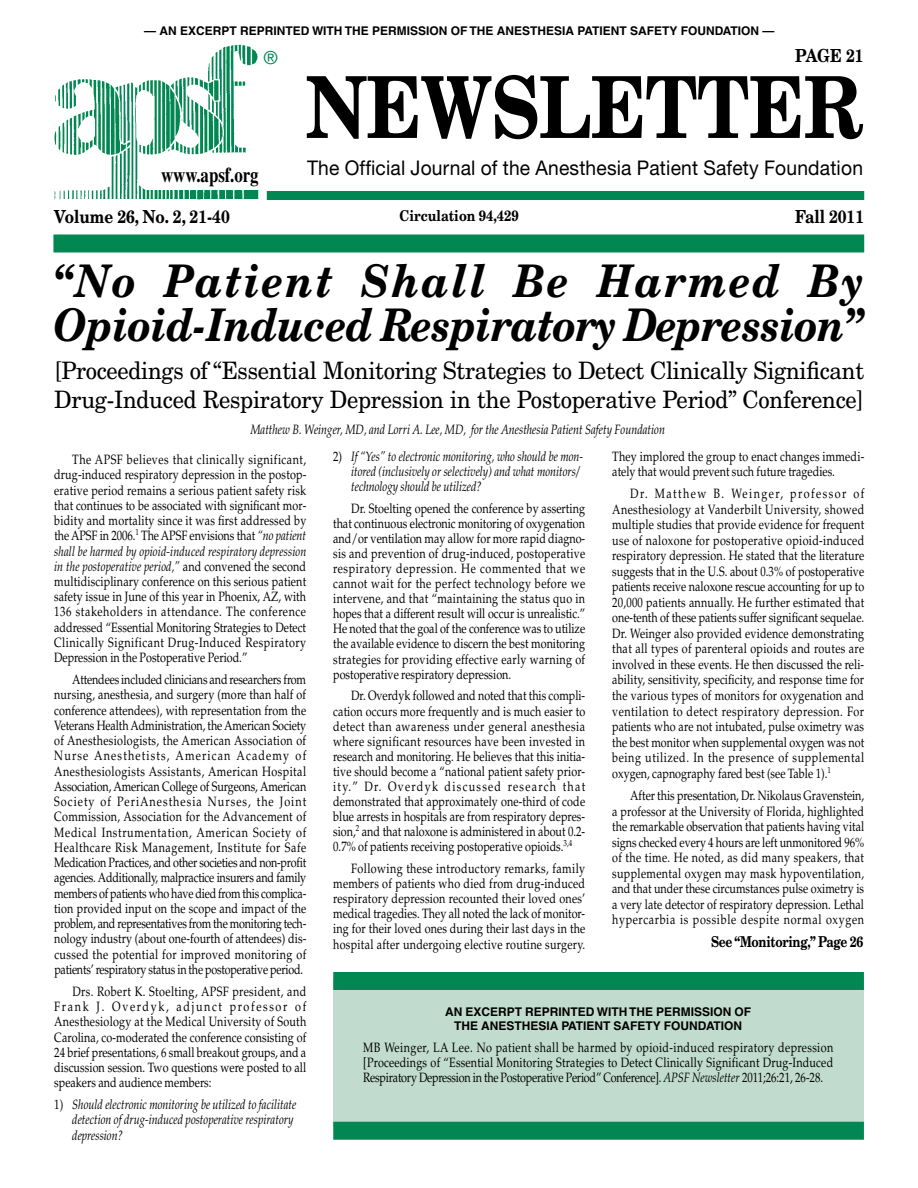
<style>
.page{position:relative;width:918px;height:1188px;background:#fff}
.page>*{position:absolute;margin:0;border:0;box-sizing:border-box;transform-origin:0 0}
.t1{font:700 85.5px "New Century Schlbk";letter-spacing:-.01em;color:#000;scale:.85 1}
.t2{font:italic 700 45px/43.5px "New Century Schlbk";letter-spacing:-.01em;color:#000;scale:.91 1}
.t3{font:24px/28.8px "New Century Schlbk";letter-spacing:-.015em;color:#000;scale:.94 1}
.t4{font:700 21px "Times";color:#000;scale:.8 1}
.t5{font:20.25px "Helvetica Neue";letter-spacing:.01em;color:#000;scale:.95 1}
.t6{font:700 18px "New Century Schlbk";color:#000;scale:.85 1}
.t7{font:18px "Helvetica Neue";color:#008752}
.t8{font:700 15px "New Century Schlbk";letter-spacing:-.025em;color:#000;scale:.8 1}
.t9{font:700 15px "New Century Schlbk";color:#000;scale:.85 1}
.t10{font:13.5px/15.3px "Palatino";color:#000;text-align:justify;scale:.8 1}
.t11{font:italic 13.5px/15.1px "Palatino";color:#000;scale:.8 1}
.t12{font:700 12px/14.4px "Helvetica";color:#000;text-align:center}
.s1{font-style:italic}
.s2{font-style:normal}
</style>
<div class="page">
<div style="left:333px;top:980px;width:531px;height:147px;background:#c1dccf"></div>
<div style="left:267px;top:191px;width:597px;height:9px;background:#008752"></div>
<div style="left:53px;top:234px;width:811px;height:18px;background:#008752"></div>
<img style="left:54px;top:44px;width:205px;height:156px">
<div style="left:333px;top:972px;width:531px;height:18px;background:#008752"></div>
<div style="left:333px;top:1122px;width:531px;height:18px;background:#008752"></div>
<p class="t12" style="left:144px;top:23px;width:632px">— AN EXCERPT REPRINTED WITH THE PERMISSION OF THE ANESTHESIA PATIENT SAFETY FOUNDATION —</p>
<h3 class="t7" style="left:264px;top:47px;width:16px">®</h3>
<h3 class="t6" style="left:795px;top:44px;width:82px">PAGE 21</h3>
<h3 class="t4" style="left:161px;top:162px;width:123px">www.apsf.org</h3>
<h1 class="t1" style="left:306px;top:53px;width:656px">NEWSLETTER</h1>
<h3 class="t5" style="left:307px;top:155px;width:587px">The Official Journal of the Anesthesia Patient Safety Foundation</h3>
<h3 class="t6" style="left:54px;top:206px;width:208px">Volume 26, No. 2, 21-40</h3>
<p class="t9" style="left:399px;top:207px;width:142px">Circulation 94,429</p>
<h3 class="t6" style="left:795px;top:206px;width:83px">Fall 2011</h3>
<h2 class="t2" style="left:53px;top:259px;width:892px">“No Patient Shall Be Harmed By<br>Opioid-Induced Respiratory Depression”</h2>
<h3 class="t3" style="left:54px;top:356px;width:863px">[Proceedings of “Essential Monitoring Strategies to Detect Clinically Significant<br>Drug-Induced Respiratory Depression in the Postoperative Period” Conference]</h3>
<p class="t11" style="left:250px;top:423px;width:520px">Matthew B. Weinger, MD, and Lorri A. Lee, MD, for the Anesthesia Patient Safety Foundation</p>
<p class="t10" style="left:54px;top:452px;width:317px;text-indent:18px">The APSF believes that clinically significant, drug-induced respiratory depression in the postop&shy;erative period remains a serious patient safety risk that continues to be associated with significant mor&shy;bidity and mortality since it was first addressed by the APSF in 2006.<sup>1</sup> The APSF envisions that <span class="s1">“no patient shall be harmed by opioid-induced respiratory depression in the postoperative period,”</span> and convened the second multidisciplinary conference on this serious patient safety issue in June of this year in Phoenix, AZ, with 136 stakeholders in attendance. The conference addressed “Essential Monitoring Strategies to Detect Clinically Significant Drug-Induced Respiratory Depression in the Postoperative Period.”</p>
<p class="t10" style="left:54px;top:672px;width:317px;text-indent:18px">Attendees included clinicians and researchers from nursing, anesthesia, and surgery (more than half of conference attendees), with representation from the Veterans Health Administration, the American Society of Anesthesiologists, the American Association of Nurse Anesthetists, American Academy of Anesthesiologists Assistants, American Hospital Association, American College of Surgeons, American Society of PeriAnesthesia Nurses, the Joint Commission, Association for the Advancement of Medical Instrumentation, American Society of Healthcare Risk Management, Institute for Safe Medication Practices, and other societies and non-profit agencies. Additionally, malpractice insurers and family members of patients who have died from this complica&shy;tion provided input on the scope and impact of the problem, and representatives from the monitoring tech&shy;nology industry (about one-fourth of attendees) dis&shy;cussed the potential for improved monitoring of patients’ respiratory status in the postoperative period.</p>
<p class="t10" style="left:54px;top:984px;width:317px;text-indent:18px">Drs. Robert K. Stoelting, APSF president, and Frank J. Overdyk, adjunct professor of Anesthesiology at the Medical University of South Carolina, co-moderated the conference consisting of 24 brief presentations, 6 small breakout groups, and a discussion session. Two questions were posted to all speakers and audience members:</p>
<p class="t11" style="left:72px;top:1097px;width:281px;text-indent:-18px"><span class="s2">1)</span> Should electronic monitoring be utilized to facilitate detection of drug-induced postoperative respiratory depression?</p>
<p class="t11" style="left:351px;top:449px;width:291px;text-indent:-18px"><span class="s2">2)</span> If “Yes” to electronic monitoring, who should be mon&shy;itored (inclusively or selectively) and what monitors/ technology should be utilized?</p>
<p class="t10" style="left:333px;top:501px;width:317px;text-indent:18px">Dr. Stoelting opened the conference by asserting that continuous electronic monitoring of oxygenation and/or ventilation may allow for more rapid diagno&shy;sis and prevention of drug-induced, postoperative respiratory depression. He commented that we cannot wait for the perfect technology before we intervene, and that “maintaining the status quo in hopes that a different result will occur is unrealistic.” He noted that the goal of the conference was to utilize the available evidence to discern the best monitoring strategies for providing effective early warning of postoperative respiratory depression.</p>
<p class="t10" style="left:333px;top:689px;width:317px;text-indent:18px">Dr. Overdyk followed and noted that this compli&shy;cation occurs more frequently and is much easier to detect than awareness under general anesthesia where significant resources have been invested in research and monitoring. He believes that this initia&shy;tive should become a “national patient safety prior&shy;ity.” Dr. Overdyk discussed research that demonstrated that approximately one-third of code blue arrests in hospitals are from respiratory depres&shy;sion,<sup>2</sup> and that naloxone is administered in about 0.2- 0.7% of patients receiving postoperative opioids.<sup>3,4</sup></p>
<p class="t10" style="left:333px;top:861px;width:317px;text-indent:18px">Following these introductory remarks, family members of patients who died from drug-induced respiratory depression recounted their loved ones’ medical tragedies. They all noted the lack of monitor&shy;ing for their loved ones during their last days in the hospital after undergoing elective routine surgery.</p>
<p class="t10" style="left:612px;top:449px;width:316px">They implored the group to enact changes immedi&shy;ately that would prevent such future tragedies.</p>
<p class="t10" style="left:612px;top:486px;width:317px;text-indent:18px">Dr. Matthew B. Weinger, professor of Anesthesiology at Vanderbilt University, showed multiple studies that provide evidence for frequent use of naloxone for postoperative opioid-induced respiratory depression. He stated that the literature suggests that in the U.S. about 0.3% of postoperative patients receive naloxone rescue accounting for up to 20,000 patients annually. He further estimated that one-tenth of these patients suffer significant sequelae.<br>Dr. Weinger also provided evidence demonstrating that all types of parenteral opioids and routes are involved in these events. He then discussed the reli&shy;ability, sensitivity, specificity, and response time for the various types of monitors for oxygenation and ventilation to detect respiratory depression. For patients who are not intubated, pulse oximetry was the best monitor when supplemental oxygen was not being utilized. In the presence of supplemental oxygen, capnography fared best (see Table 1).<sup>1</sup></p>
<p class="t10" style="left:612px;top:788px;width:317px;text-indent:18px">After this presentation, Dr. Nikolaus Gravenstein, a professor at the University of Florida, highlighted the remarkable observation that patients having vital signs checked every 4 hours are left unmonitored 96% of the time. He noted, as did many speakers, that supplemental oxygen may mask hypoventilation, and that under these circumstances pulse oximetry is a very late detector of respiratory depression. Lethal hypercarbia is possible despite normal oxygen</p>
<p class="t8" style="left:711px;top:932px;width:192px">See “Monitoring,” Page 26</p>
<p class="t12" style="left:445px;top:1004px;width:307px">AN EXCERPT REPRINTED WITH THE PERMISSION OF<br>THE ANESTHESIA PATIENT SAFETY FOUNDATION</p>
<p class="t10" style="left:363px;top:1040px;width:589px">MB Weinger, LA Lee. No patient shall be harmed by opioid-induced respiratory depression [Proceedings of “Essential Monitoring Strategies to Detect Clinically Significant Drug-Induced Respiratory Depression in the Postoperative Period” Conference]. <span class="s1">APSF Newsletter</span> 2011;26:21, 26-28.</p>
</div>
